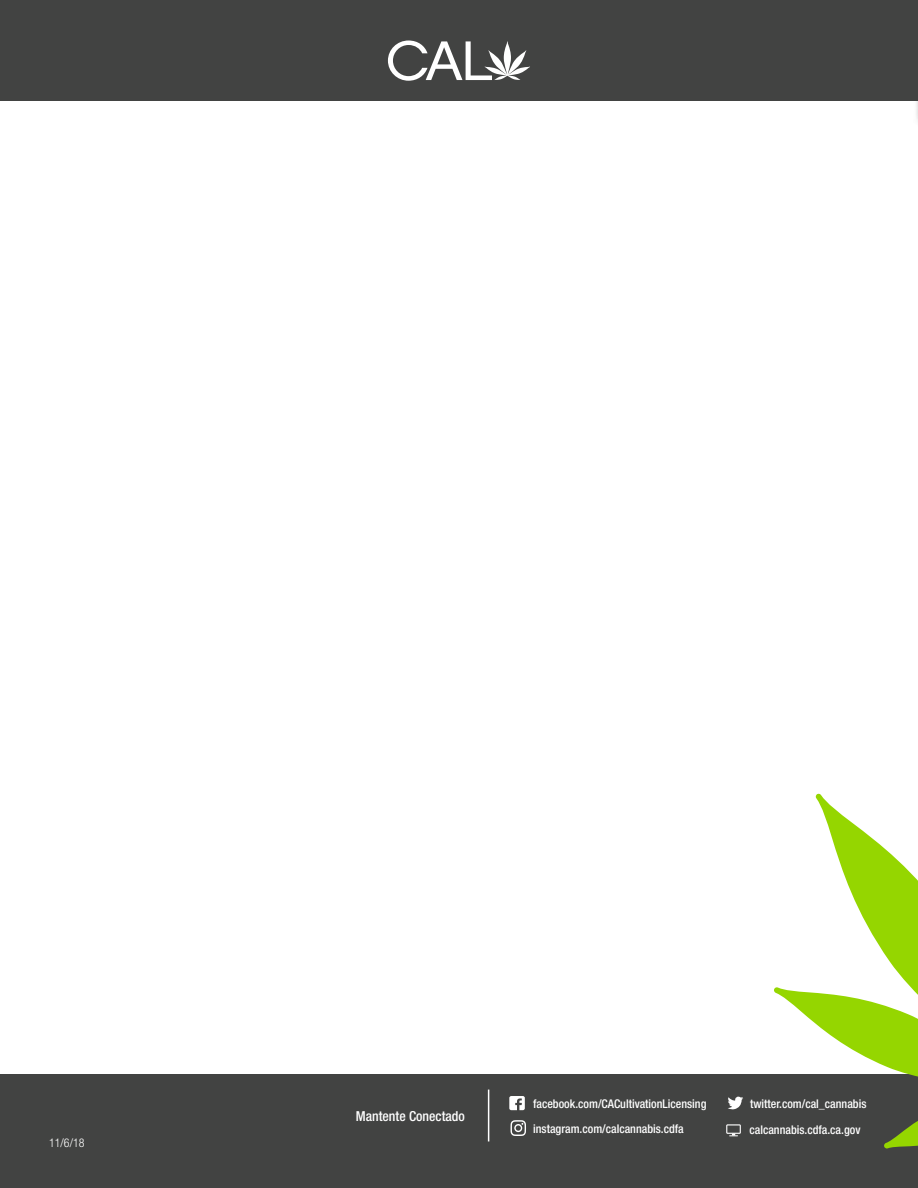
<style>
.page{position:relative;width:918px;height:1188px;background:#fff}
.page>*{position:absolute;margin:0;border:0;box-sizing:border-box;transform-origin:0 0}
.t1{font:500 condensed 13.8px "Helvetica Neue LT Std";color:#fff}
.t2{font:500 condensed 12px/25px "Helvetica Neue LT Std";color:#fff}
.t3{font:300 condensed 12px "Helvetica Neue LT Std";color:#fff}
</style>
<div class="page">
<div style="left:0;top:1075px;width:918px;height:113px;background:#424342"></div>
<svg style="left:509px;top:1096px;width:16px;height:14px"></svg>
<svg style="left:511px;top:1120px;width:15px;height:16px"></svg>
<svg style="left:728px;top:1097px;width:15px;height:13px"></svg>
<hr style="left:488px;top:1090px;width:1px;height:51px;background:#fff">
<div style="left:726px;top:1124px;width:15px;height:10px;border:1px solid #fff"></div>
<svg style="left:730px;top:1134px;width:8px;height:2px"></svg>
<div style="left:0;top:0;width:918px;height:101px;background:#424342"></div>
<svg style="left:388px;top:41px;width:142px;height:40px"></svg>
<svg style="left:774px;top:793px;width:144px;height:355px"></svg>
<p class="t3" style="left:49px;top:1136px;width:37px">11/6/18</p>
<p class="t1" style="left:356px;top:1108px;width:111px">Mantente Conectado</p>
<p class="t2" style="left:533px;top:1091px;width:175px">facebook.com/CACultivationLicensing instagram.com/calcannabis.cdfa</p>
<p class="t2" style="left:749px;top:1090px;width:118px;line-height:26.2px">twitter.com/cal_cannabis calcannabis.cdfa.ca.gov</p>
</div>
